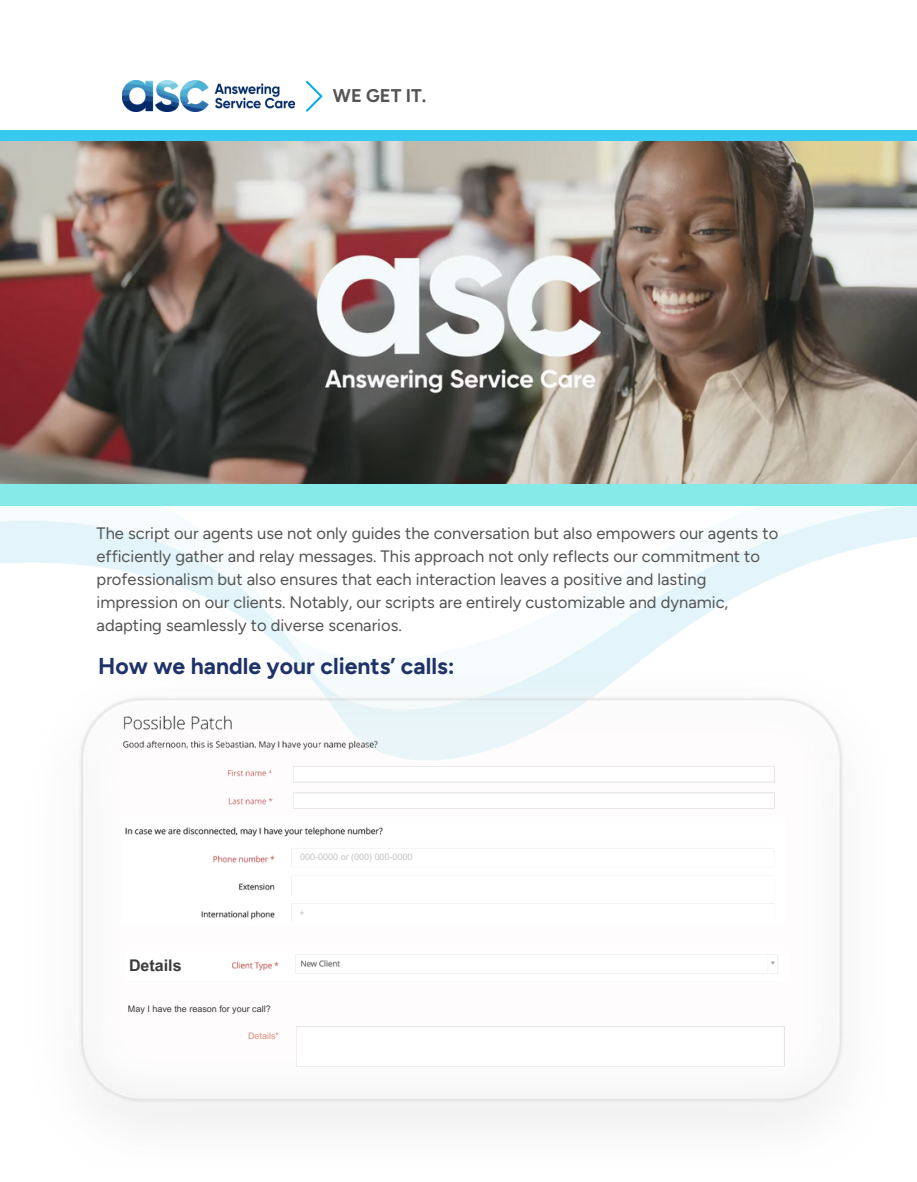
<style>
.page{position:relative;width:917px;height:1182px;background:#fff}
.page>*{position:absolute;margin:0;border:0;box-sizing:border-box;transform-origin:0 0}
.t1{font:700 22.95px "Figtree";color:#203368}
.t2{font:700 18.45px "Figtree";color:#545454}
.t3{font:16.5px/23.1px "Figtree";color:#545454}
.t4{font:700 16.05px "Arial MT Pro";color:#3b3a3a}
.t5{font:9px "Arial MT Pro";color:#3b3a3a}
.t6{font:9px "Arial MT Pro";color:#c4c3c3}
.t7{font:9px "Arial MT Pro";color:#dd8e7c}
</style>
<div class="page">
<svg style="left:306px;top:81px;width:16px;height:31px"></svg>
<svg style="left:0;top:505px;width:917px;height:149px"></svg>
<img style="left:122px;top:81px;width:172px;height:30px">
<img style="left:79px;top:654px;width:765px;height:470px">
<img style="left:122px;top:817px;width:662px;height:107px">
<img style="left:117px;top:708px;width:663px;height:107px">
<div style="left:296px;top:1026px;width:488px;height:40px;background:#fff"></div>
<div style="left:296px;top:1026px;width:488px;height:40px;border:1px solid #e6e6e6"></div>
<div style="left:293px;top:766px;width:482px;height:16px;background:#fff"></div>
<div style="left:293px;top:766px;width:481px;height:16px;border:1px solid #e6e6e6"></div>
<div style="left:293px;top:792px;width:482px;height:16px;background:#fff"></div>
<div style="left:293px;top:792px;width:481px;height:16px;border:1px solid #e6e6e6"></div>
<div style="left:292px;top:848px;width:482px;height:18px;background:#fff"></div>
<div style="left:292px;top:876px;width:482px;height:18px;background:#fff"></div>
<div style="left:292px;top:903px;width:482px;height:19px;background:#fff"></div>
<div style="left:0;top:450px;width:917px;height:55px;background:#86eae9"></div>
<div style="left:0;top:130px;width:917px;height:60px;background:#37c9ef"></div>
<img style="left:0;top:141px;width:917px;height:342px">
<img style="left:126px;top:949px;width:662px;height:31px">
<p class="t2" style="left:333px;top:85px;width:95px">WE GET IT.</p>
<p class="t3" style="left:97px;top:521px;width:683px">The script our agents use not only guides the conversation but also empowers our agents to efficiently gather and relay messages. This approach not only reflects our commitment to professionalism but also ensures that each interaction leaves a positive and lasting impression on our clients. Notably, our scripts are entirely customizable and dynamic, adapting seamlessly to diverse scenarios.</p>
<h1 class="t1" style="left:98px;top:651px;width:358px">How we handle your clients’ calls:</h1>
<p class="t6" style="left:300px;top:853px;width:114px">000-0000 or (000) 000-0000</p>
<p class="t4" style="left:129px;top:959px;width:54px">Details</p>
<p class="t5" style="left:128px;top:1005px;width:144px">May I have the reason for your call?</p>
<p class="t7" style="left:248px;top:1032px;width:32px">Details*</p>
<p class="t6" style="left:300px;top:909px;width:7px">+</p>
</div>
